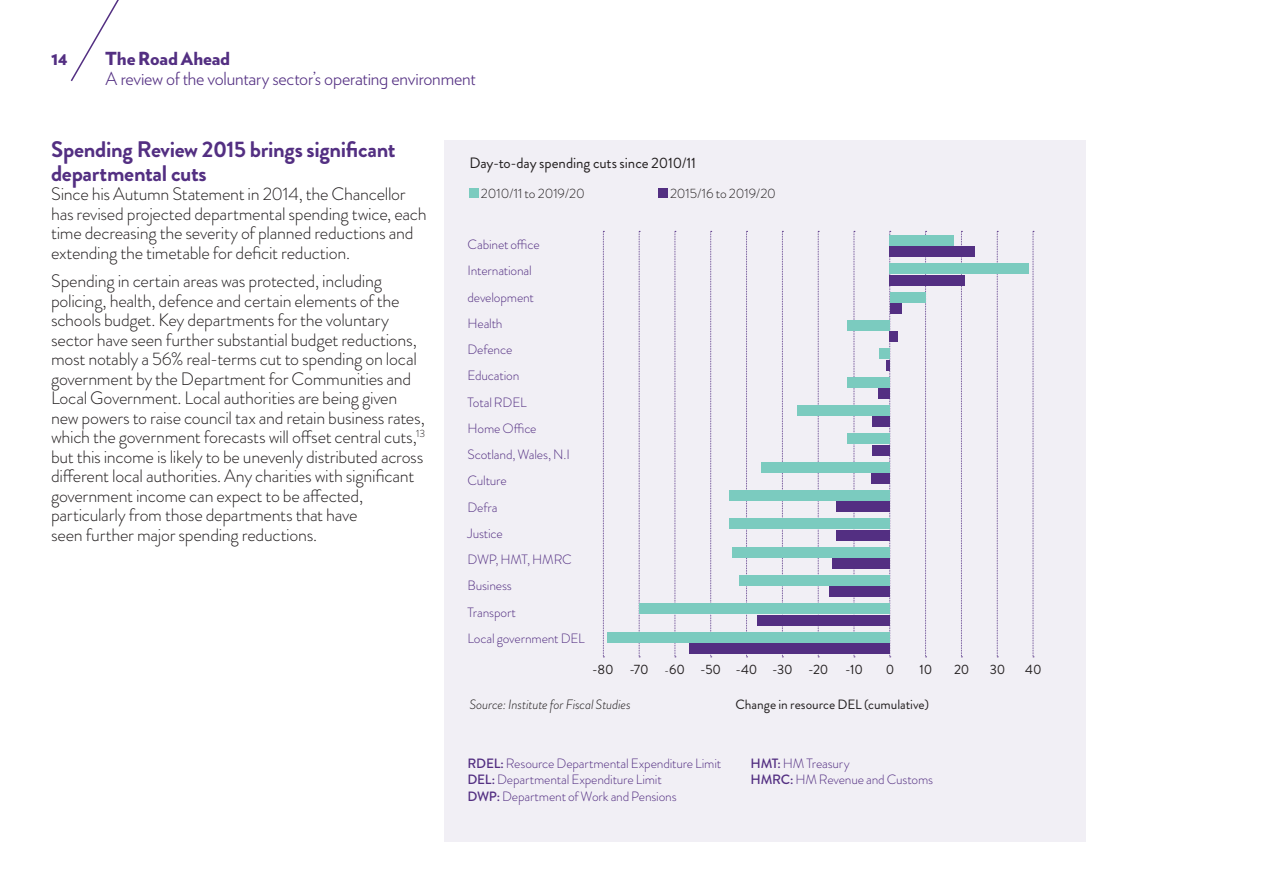
<style>
.page{position:relative;width:1263px;height:893px;background:#fff}
.page>*{position:absolute;margin:0;border:0;box-sizing:border-box;transform-origin:0 0}
.Sub-heading{font:700 22.5px/24px "Brandon Grotesque";letter-spacing:-.015em;color:#532f82}
.body{font:300 18px/19.5px "Brandon Grotesque";letter-spacing:-.015em;color:#231f20}
.t1{font:300 18px "Verlag";letter-spacing:-.01em;color:#532f82}
.t2{font:900 18px "Verlag";letter-spacing:-.01em;color:#532f82}
.body-2{font:15px "Brandon Grotesque";letter-spacing:-.005em;color:#231f20}
.chart_sub_heads{font:300 13.5px/26.2px "Brandon Grotesque";letter-spacing:-.015em;color:#532f82}
.body-3{font:13.5px "Brandon Grotesque";letter-spacing:-.005em;color:#231f20}
.body-4{font:300 13.5px "Brandon Grotesque";letter-spacing:-.005em;color:#231f20}
.body-5{font:italic 300 13.5px "Brandon Grotesque";letter-spacing:-.015em;color:#231f20}
.s1{font-size:10.95px}
.s2{font-weight:500}
</style>
<div class="page">
<svg style="left:70px;top:0;width:49px;height:81px"></svg>
<div style="left:444px;top:141px;width:641px;height:701px;background:#f1eff5"></div>
<div style="left:469px;top:189px;width:10px;height:9px;background:#7bcbbf"></div>
<div style="left:658px;top:189px;width:10px;height:9px;background:#532f82"></div>
<svg style="left:603px;top:231px;width:1px;height:427px"></svg>
<svg style="left:639px;top:231px;width:1px;height:427px"></svg>
<svg style="left:675px;top:231px;width:1px;height:427px"></svg>
<svg style="left:710px;top:231px;width:2px;height:427px"></svg>
<svg style="left:746px;top:231px;width:1px;height:427px"></svg>
<svg style="left:782px;top:231px;width:1px;height:427px"></svg>
<svg style="left:818px;top:231px;width:1px;height:427px"></svg>
<svg style="left:854px;top:231px;width:1px;height:427px"></svg>
<svg style="left:925px;top:231px;width:1px;height:427px"></svg>
<svg style="left:961px;top:231px;width:1px;height:427px"></svg>
<svg style="left:997px;top:231px;width:1px;height:427px"></svg>
<svg style="left:1033px;top:231px;width:1px;height:427px"></svg>
<svg style="left:889px;top:231px;width:2px;height:427px"></svg>
<div style="left:607px;top:632px;width:283px;height:10px;background:#7bcbbf"></div>
<div style="left:639px;top:604px;width:251px;height:10px;background:#7bcbbf"></div>
<div style="left:740px;top:575px;width:150px;height:10px;background:#7bcbbf"></div>
<div style="left:732px;top:547px;width:158px;height:10px;background:#7bcbbf"></div>
<div style="left:729px;top:519px;width:161px;height:10px;background:#7bcbbf"></div>
<div style="left:729px;top:490px;width:161px;height:10px;background:#7bcbbf"></div>
<div style="left:761px;top:462px;width:129px;height:10px;background:#7bcbbf"></div>
<div style="left:847px;top:434px;width:43px;height:10px;background:#7bcbbf"></div>
<div style="left:797px;top:405px;width:93px;height:10px;background:#7bcbbf"></div>
<div style="left:847px;top:377px;width:43px;height:10px;background:#7bcbbf"></div>
<div style="left:879px;top:349px;width:11px;height:10px;background:#7bcbbf"></div>
<div style="left:847px;top:320px;width:43px;height:10px;background:#7bcbbf"></div>
<div style="left:890px;top:292px;width:35px;height:10px;background:#7bcbbf"></div>
<div style="left:890px;top:264px;width:139px;height:10px;background:#7bcbbf"></div>
<div style="left:890px;top:235px;width:64px;height:10px;background:#7bcbbf"></div>
<div style="left:690px;top:643px;width:200px;height:10px;background:#532f82"></div>
<div style="left:757px;top:615px;width:133px;height:10px;background:#532f82"></div>
<div style="left:829px;top:587px;width:61px;height:10px;background:#532f82"></div>
<div style="left:832px;top:558px;width:58px;height:10px;background:#532f82"></div>
<div style="left:836px;top:530px;width:54px;height:10px;background:#532f82"></div>
<div style="left:836px;top:502px;width:54px;height:10px;background:#532f82"></div>
<div style="left:871px;top:473px;width:19px;height:10px;background:#532f82"></div>
<div style="left:872px;top:445px;width:18px;height:10px;background:#532f82"></div>
<div style="left:873px;top:417px;width:17px;height:10px;background:#532f82"></div>
<div style="left:878px;top:388px;width:12px;height:10px;background:#532f82"></div>
<hr style="left:886px;top:360px;width:4px;height:10px;background:#532f82">
<div style="left:890px;top:332px;width:8px;height:10px;background:#532f82"></div>
<div style="left:890px;top:303px;width:11px;height:10px;background:#532f82"></div>
<div style="left:890px;top:275px;width:75px;height:10px;background:#532f82"></div>
<div style="left:890px;top:247px;width:85px;height:10px;background:#532f82"></div>
<p class="t2" style="left:51px;top:44px;width:18px">14</p>
<p class="t2" style="left:105px;top:44px;width:126px">The Road Ahead</p>
<p class="t1" style="left:105px;top:65px;width:372px">A review of the voluntary sector’s operating environment</p>
<p class="Sub-heading" style="left:51px;top:137px;width:346px">Spending Review 2015 brings significant departmental cuts</p>
<p class="body" style="left:51px;top:184px;width:377px">Since his Autumn Statement in 2014, the Chancellor has revised projected departmental spending twice, each time decreasing the severity of planned reductions and extending the timetable for deficit reduction.</p>
<p class="body" style="left:51px;top:271px;width:376px">Spending in certain areas was protected, including policing, health, defence and certain elements of the schools budget. Key departments for the voluntary sector have seen further substantial budget reductions, most notably a 56% real-terms cut to spending on local government by the Department for Communities and Local Government. Local authorities are being given new powers to raise council tax and retain business rates, which the government forecasts will offset central cuts,<sup>13 </sup>but this income is likely to be unevenly distributed across different local authorities. Any charities with significant government income can expect to be affected, particularly from those departments that have<br>seen further major spending reductions.</p>
<p class="body-2" style="left:469px;top:153px;width:228px">Day-to-day spending cuts since 2010/11</p>
<p class="body-4" style="left:481px;top:184px;width:105px">2010/11 to 2019/20</p>
<p class="body-4" style="left:670px;top:184px;width:107px">2015/16 to 2019/20</p>
<p class="chart_sub_heads" style="left:467px;top:231px;width:74px">Cabinet office</p>
<p class="chart_sub_heads" style="left:467px;top:258px;width:68px">International development</p>
<p class="chart_sub_heads" style="left:467px;top:310px;width:37px">Health</p>
<p class="chart_sub_heads" style="left:467px;top:336px;width:46px">Defence</p>
<p class="chart_sub_heads" style="left:467px;top:363px;width:53px">Education</p>
<p class="chart_sub_heads" style="left:467px;top:389px;width:61px">Total RDEL</p>
<p class="chart_sub_heads" style="left:467px;top:415px;width:71px">Home Office</p>
<p class="chart_sub_heads" style="left:467px;top:441px;width:104px">Scotland, Wales, N.I</p>
<p class="chart_sub_heads" style="left:467px;top:468px;width:41px">Culture</p>
<p class="chart_sub_heads" style="left:467px;top:494px;width:32px">Defra</p>
<p class="chart_sub_heads" style="left:467px;top:520px;width:37px">Justice</p>
<p class="chart_sub_heads" style="left:467px;top:546px;width:106px">DWP, HMT, HMRC</p>
<p class="chart_sub_heads" style="left:467px;top:573px;width:46px">Business</p>
<p class="chart_sub_heads" style="left:467px;top:599px;width:50px">Transport</p>
<p class="chart_sub_heads" style="left:467px;top:625px;width:119px">Local government DEL</p>
<p class="body-3" style="left:592px;top:660px;width:23px">-80</p>
<p class="body-3" style="left:629px;top:660px;width:21px">-70</p>
<p class="body-3" style="left:665px;top:660px;width:22px"><span class="s1">-</span>60</p>
<p class="body-3" style="left:700px;top:660px;width:22px">-50</p>
<p class="body-3" style="left:735px;top:660px;width:23px">-40</p>
<p class="body-3" style="left:772px;top:660px;width:22px">-30</p>
<p class="body-3" style="left:808px;top:660px;width:22px">-20</p>
<p class="body-3" style="left:845px;top:660px;width:19px">-10</p>
<p class="body-3" style="left:886px;top:660px;width:10px">0</p>
<p class="body-3" style="left:919px;top:660px;width:14px">10</p>
<p class="body-3" style="left:954px;top:660px;width:17px">20</p>
<p class="body-3" style="left:990px;top:660px;width:17px">30</p>
<p class="body-3" style="left:1025px;top:660px;width:18px">40</p>
<p class="body-5" style="left:469px;top:695px;width:163px">Source: Institute for Fiscal Studies</p>
<p class="body-3" style="left:735px;top:695px;width:195px">Change in resource DEL (cumulative)</p>
<p class="chart_sub_heads" style="left:467px;top:750px;width:255px"><span class="s2">RDEL:</span> Resource Departmental Expenditure Limit</p>
<p class="chart_sub_heads" style="left:467px;top:766px;width:196px"><span class="s2">DEL:</span> Departmental Expenditure Limit</p>
<p class="chart_sub_heads" style="left:467px;top:783px;width:211px"><span class="s2">DWP:</span> Department of Work and Pensions</p>
<p class="chart_sub_heads" style="left:750px;top:750px;width:101px"><span class="s2">HMT:</span> HM Treasury</p>
<p class="chart_sub_heads" style="left:750px;top:766px;width:184px"><span class="s2">HMRC:</span> HM Revenue and Customs</p>
</div>
